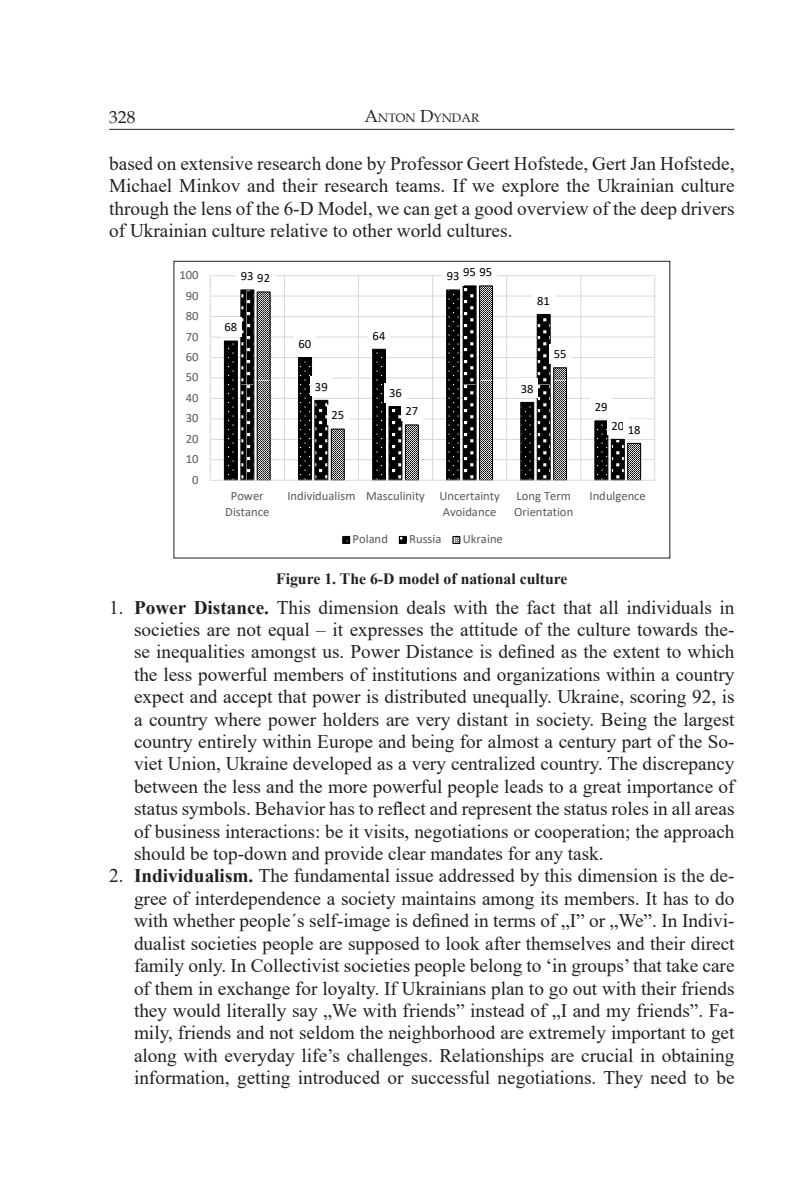
<style>
.page{position:relative;width:809px;height:1201px;background:#fff}
.page>*{position:absolute;margin:0;border:0;box-sizing:border-box;transform-origin:0 0}
.body_tekst{font:19.25px/22.4px "Times New Roman";color:#231f20;text-align:justify}
.t1{font:17.5px "Book Antiqua";color:#231f20}
._05_podpis_rysunek{font:700 15.75px "Times New Roman";color:#231f20}
.t2{font:12.6px/15.4px "Calibri";color:#595959;text-align:center}
.t3{font:12.6px "Calibri";color:#000}
.t4{font:12.25px "Book Antiqua";color:#231f20}
.s1{font-size:17.5px}
.s2{font-weight:700}
</style>
<div class="page">
<hr style="left:109px;top:129px;width:625px;height:1px;background:#231f20">
<svg style="left:210px;top:275px;width:446px;height:269px"></svg>
<div style="left:174px;top:261px;width:496px;height:297px;border:1px solid #231f20"></div>
<p class="t1" style="left:109px;top:105px;width:28px">328</p>
<p class="t4" style="left:364px;top:109px;width:116px"><span class="s1">A</span>NTON <span class="s1">D</span>YNDAR</p>
<p class="body_tekst" style="left:109px;top:151px;width:627px">based on extensive research done by Professor Geert Hofstede, Gert Jan Hofstede, Michael Minkov and their research teams. If we explore the Ukrainian culture through the lens of the 6-D Model, we can get a good overview of the deep drivers of Ukrainian culture relative to other world cultures.</p>
<p class="t2" style="left:179px;top:267px;width:21px">100</p>
<p class="t2" style="left:186px;top:287px;width:14px">90</p>
<p class="t2" style="left:186px;top:308px;width:14px">80</p>
<p class="t2" style="left:186px;top:328px;width:14px">70</p>
<p class="t2" style="left:186px;top:349px;width:14px">60</p>
<p class="t2" style="left:186px;top:369px;width:14px">50</p>
<p class="t2" style="left:186px;top:390px;width:14px">40</p>
<p class="t2" style="left:186px;top:410px;width:14px">30</p>
<p class="t2" style="left:186px;top:430px;width:14px">20</p>
<p class="t2" style="left:186px;top:451px;width:14px">10</p>
<p class="t2" style="left:192px;top:471px;width:8px">0</p>
<p class="t3" style="left:241px;top:267px;width:14px">93</p>
<p class="t3" style="left:257px;top:269px;width:14px">92</p>
<p class="t3" style="left:224px;top:318px;width:14px">68</p>
<p class="t3" style="left:298px;top:335px;width:14px">60</p>
<p class="t3" style="left:315px;top:378px;width:14px">39</p>
<p class="t3" style="left:331px;top:406px;width:14px">25</p>
<p class="t3" style="left:372px;top:326px;width:14px">64</p>
<p class="t3" style="left:389px;top:384px;width:14px">36</p>
<p class="t3" style="left:405px;top:402px;width:14px">27</p>
<p class="t3" style="left:463px;top:263px;width:31px">95 95</p>
<p class="t3" style="left:447px;top:267px;width:14px">93</p>
<p class="t3" style="left:537px;top:292px;width:14px">81</p>
<p class="t3" style="left:521px;top:380px;width:14px">38</p>
<p class="t3" style="left:553px;top:345px;width:14px">55</p>
<p class="t3" style="left:595px;top:398px;width:14px">29</p>
<p class="t3" style="left:611px;top:416px;width:14px">20</p>
<p class="t3" style="left:627px;top:421px;width:14px">18</p>
<p class="t2" style="left:225px;top:488px;width:46px">Power<br>Distance</p>
<p class="t2" style="left:287px;top:488px;width:214px;text-align:right">Individualism Masculinity Uncertainty<br>Avoidance</p>
<p class="t2" style="left:514px;top:488px;width:61px;text-align:left">Long Term<br>Orientation</p>
<p class="t2" style="left:589px;top:488px;width:58px">Indulgence</p>
<p class="t2" style="left:352px;top:531px;width:37px">Poland</p>
<p class="t2" style="left:409px;top:531px;width:34px">Russia</p>
<p class="t2" style="left:463px;top:531px;width:42px">Ukraine</p>
<p class="_05_podpis_rysunek" style="left:276px;top:567px;width:293px">Figure 1. The 6-D model of national culture</p>
<p class="body_tekst" style="left:134px;top:595px;width:602px;text-indent:-25px">1. <span class="s2">Power Distance.</span> This dimension deals with the fact that all individuals in societies are not equal – it expresses the attitude of the culture towards the&shy;se inequalities amongst us. Power Distance is defined as the extent to which the less powerful members of institutions and organizations within a country expect and accept that power is distributed unequally. Ukraine, scoring 92, is a country where power holders are very distant in society. Being the largest country entirely within Europe and being for almost a century part of the So&shy;viet Union, Ukraine developed as a very centralized country. The discrepancy between the less and the more powerful people leads to a great importance of status symbols. Behavior has to reflect and represent the status roles in all areas of business interactions: be it visits, negotiations or cooperation; the approach should be top-down and provide clear mandates for any task.</p>
<p class="body_tekst" style="left:134px;top:864px;width:602px;text-indent:-25px">2. <span class="s2">Individualism.</span> The fundamental issue addressed by this dimension is the de&shy;gree of interdependence a society maintains among its members. It has to do with whether people´s self-image is defined in terms of „I” or „We”. In Indivi&shy;dualist societies people are supposed to look after themselves and their direct family only. In Collectivist societies people belong to ‘in groups’ that take care of them in exchange for loyalty. If Ukrainians plan to go out with their friends they would literally say „We with friends” instead of „I and my friends”. Fa&shy;mily, friends and not seldom the neighborhood are extremely important to get along with everyday life’s challenges. Relationships are crucial in obtaining information, getting introduced or successful negotiations. They need to be</p>
</div>
